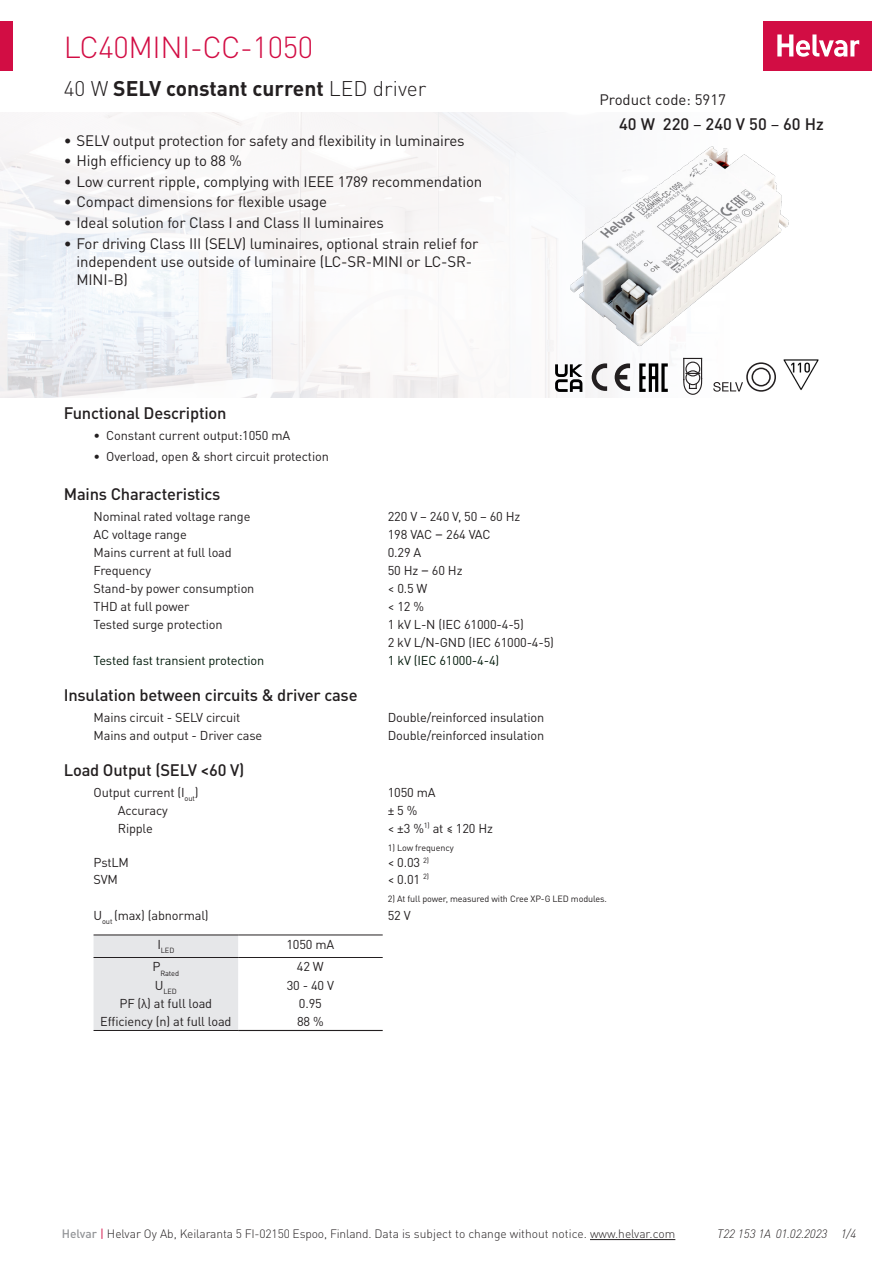
<style>
.page{position:relative;width:893px;height:1263px;background:#fff}
.page>*{position:absolute;margin:0;border:0;box-sizing:border-box;transform-origin:0 0}
.HELVAR_Small_Heading{font:300 30px "DIN Pro";letter-spacing:-.01em;color:#d20d44}
.headlineO{font:700 21px "DIN Pro";color:#231f20}
.Data_subheads{font:500 16.5px "DIN Pro";letter-spacing:-.01em;color:#231f20}
.Tehot{font:500 16.5px "DIN Pro";color:#231f20}
.Tehot-2{font:15px/18px "DIN Pro";letter-spacing:-.01em;color:#231f20}
.Data_bread{font:12.75px "DIN Pro";letter-spacing:-.01em;color:#231f20}
.Data_bread-2{font:12.75px "DIN Pro";letter-spacing:-.01em;color:#00190a}
.t1{font:300 12px "DIN Pro";color:#231f20}
.Documnetn_number{font:italic 300 12px "DIN Pro";letter-spacing:-.005em;color:#231f20}
.Data_bread-3{font:9px "DIN Pro";letter-spacing:-.01em;color:#231f20}
.Data_bread-4{font:7.5px "DIN Pro";letter-spacing:-.01em;color:#231f20}
.s1{font-weight:300}
.s2{font-weight:400}
.s3{font-size:15px}
.s4{font-weight:500;color:#939598}
.s5{font-weight:400;color:#d20d44}
</style>
<div class="page">
<hr style="left:590px;top:1239px;width:85px;height:1px;background:#231f20">
<img style="left:0;top:113px;width:772px;height:285px">
<div style="left:94px;top:935px;width:144px;height:95px;background:#e6e7e9"></div>
<hr style="left:238px;top:1030px;width:145px;height:1px;background:#231f20">
<hr style="left:238px;top:934px;width:145px;height:1px;background:#231f20">
<hr style="left:238px;top:957px;width:145px;height:1px;background:#231f20">
<hr style="left:94px;top:957px;width:144px;height:1px;background:#231f20">
<hr style="left:94px;top:934px;width:144px;height:1px;background:#231f20">
<hr style="left:94px;top:1030px;width:144px;height:1px;background:#231f20">
<img style="left:506px;top:130px;width:283px;height:223px">
<svg style="left:713px;top:382px;width:30px;height:10px"></svg>
<div style="left:751px;top:368px;width:20px;height:18px;border:2px solid #231f20;border-radius:50%"></div>
<div style="left:746px;top:362px;width:30px;height:30px;border:2px solid #231f20;border-radius:50%"></div>
<svg style="left:555px;top:364px;width:27px;height:28px"></svg>
<div style="left:763px;top:21px;width:109px;height:50px;background:#d20d44"></div>
<svg style="left:777px;top:34px;width:82px;height:23px"></svg>
<div style="left:0;top:21px;width:13px;height:50px;background:#d20d44"></div>
<svg style="left:592px;top:363px;width:38px;height:28px"></svg>
<svg style="left:639px;top:363px;width:29px;height:29px"></svg>
<svg style="left:683px;top:358px;width:19px;height:37px"></svg>
<img style="left:783px;top:359px;width:36px;height:31px">
<p class="HELVAR_Small_Heading" style="left:64px;top:24px;width:251px">LC40MINI-CC-1050</p>
<p class="headlineO" style="left:64px;top:71px;width:364px"><span class="s1">40 W</span> SELV constant current <span class="s1">LED driver</span></p>
<p class="Tehot-2" style="left:64px;top:130px;width:402px">• SELV output protection for safety and flexibility in luminaires</p>
<p class="Tehot-2" style="left:64px;top:150px;width:180px">• High efficiency up to 88 %</p>
<p class="Tehot-2" style="left:64px;top:171px;width:420px">• Low current ripple, complying with IEEE 1789 recommendation</p>
<p class="Tehot-2" style="left:64px;top:192px;width:265px">• Compact dimensions for flexible usage</p>
<p class="Tehot-2" style="left:64px;top:212px;width:322px">• Ideal solution for Class I and Class II luminaires</p>
<p class="Tehot-2" style="left:77px;top:233px;width:404px;text-indent:-13px">• For driving Class III (SELV) luminaires, optional strain relief for independent use outside of luminaire (LC-SR-MINI or LC-SR-<br>MINI-B)</p>
<p class="Tehot-2" style="left:599px;top:89px;width:128px">Product code: 5917</p>
<p class="Tehot" style="left:619px;top:110px;width:206px">40 W 220 <span class="s2">–</span> 240 V 50 <span class="s2">–</span> 60 Hz</p>
<p class="Data_subheads" style="left:64px;top:399px;width:164px">Functional Description</p>
<p class="Data_bread" style="left:94px;top:425px;width:198px">• Constant current output:1050 mA</p>
<p class="Data_bread" style="left:94px;top:446px;width:237px">• Overload, open &amp; short circuit protection</p>
<p class="Data_subheads" style="left:64px;top:480px;width:158px">Mains Characteristics</p>
<p class="Data_bread" style="left:94px;top:506px;width:158px">Nominal rated voltage range</p>
<p class="Data_bread" style="left:388px;top:506px;width:134px">220 V – 240 V, 50 – 60 Hz</p>
<p class="Data_bread" style="left:94px;top:524px;width:95px">AC voltage range</p>
<p class="Data_bread" style="left:388px;top:524px;width:104px">198 VAC <span class="s3">–</span> 264 VAC</p>
<p class="Data_bread" style="left:94px;top:542px;width:140px">Mains current at full load</p>
<p class="Data_bread" style="left:388px;top:542px;width:35px">0.29 A</p>
<p class="Data_bread" style="left:94px;top:560px;width:59px">Frequency</p>
<p class="Data_bread" style="left:388px;top:560px;width:76px">50 Hz <span class="s3">–</span> 60 Hz</p>
<p class="Data_bread" style="left:94px;top:578px;width:162px">Stand-by power consumption</p>
<p class="Data_bread" style="left:388px;top:578px;width:41px">&lt; 0.5 W</p>
<p class="Data_bread" style="left:94px;top:596px;width:97px">THD at full power</p>
<p class="Data_bread" style="left:388px;top:596px;width:38px">&lt; 12 %</p>
<p class="Data_bread" style="left:94px;top:614px;width:131px">Tested surge protection</p>
<p class="Data_bread" style="left:388px;top:614px;width:138px">1 kV L-N (IEC 61000-4-5)</p>
<p class="Data_bread" style="left:388px;top:632px;width:168px">2 kV L/N-GND (IEC 61000-4-5)</p>
<p class="Data_bread-2" style="left:94px;top:650px;width:172px">Tested fast transient protection</p>
<p class="Data_bread-2" style="left:388px;top:650px;width:113px">1 kV (IEC 61000-4-4)</p>
<p class="Data_subheads" style="left:64px;top:681px;width:295px">Insulation between circuits &amp; driver case</p>
<p class="Data_bread" style="left:94px;top:707px;width:148px">Mains circuit - SELV circuit</p>
<p class="Data_bread" style="left:388px;top:707px;width:158px">Double/reinforced insulation</p>
<p class="Data_bread" style="left:94px;top:725px;width:170px">Mains and output - Driver case</p>
<p class="Data_bread" style="left:388px;top:725px;width:158px">Double/reinforced insulation</p>
<p class="Data_subheads" style="left:64px;top:756px;width:182px">Load Output (SELV &lt;60 V)</p>
<p class="Data_bread" style="left:94px;top:782px;width:107px">Output current (I<sub>out</sub>)</p>
<p class="Data_bread" style="left:388px;top:782px;width:49px">1050 mA</p>
<p class="Data_bread" style="left:118px;top:800px;width:52px">Accuracy</p>
<p class="Data_bread" style="left:388px;top:800px;width:31px">± 5 %</p>
<p class="Data_bread" style="left:118px;top:818px;width:37px">Ripple</p>
<p class="Data_bread" style="left:388px;top:818px;width:107px">&lt; ±3 %<sup>1)</sup> at ≤ 120 Hz</p>
<p class="Data_bread-3" style="left:388px;top:840px;width:67px">1) Low frequency</p>
<p class="Data_bread" style="left:94px;top:852px;width:37px">PstLM</p>
<p class="Data_bread" style="left:388px;top:852px;width:43px">&lt; 0.03 <sup>2)</sup></p>
<p class="Data_bread" style="left:94px;top:869px;width:26px">SVM</p>
<p class="Data_bread" style="left:388px;top:869px;width:43px">&lt; 0.01 <sup>2)</sup></p>
<p class="Data_bread-3" style="left:388px;top:891px;width:221px">2) At full power, measured with Cree XP-G LED modules.</p>
<p class="Data_bread" style="left:94px;top:905px;width:117px">U<sub>out</sub> (max) (abnormal)</p>
<p class="Data_bread" style="left:388px;top:905px;width:24px">52 V</p>
<p class="Data_bread-4" style="left:157px;top:944px;width:18px"><sup>I</sup>LED</p>
<p class="Data_bread" style="left:286px;top:934px;width:49px">1050 mA</p>
<p class="Data_bread-4" style="left:152px;top:967px;width:28px"><sup>P</sup>Rated</p>
<p class="Data_bread" style="left:297px;top:957px;width:28px">42 W</p>
<p class="Data_bread-4" style="left:155px;top:985px;width:24px"><sup>U</sup>LED</p>
<p class="Data_bread" style="left:287px;top:975px;width:49px">30 - 40 V</p>
<p class="Data_bread" style="left:119px;top:993px;width:94px">PF (λ) at full load</p>
<p class="Data_bread" style="left:299px;top:993px;width:24px">0.95</p>
<p class="Data_bread" style="left:100px;top:1011px;width:133px">Efficiency (η) at full load</p>
<p class="Data_bread" style="left:297px;top:1011px;width:28px">88 %</p>
<p class="t1" style="left:62px;top:1224px;width:615px"><span class="s4">Helvar</span> <span class="s5">|</span> Helvar Oy Ab, Keilaranta 5 FI-02150 Espoo, Finland. Data is subject to change without notice. www.helvar.com</p>
<p class="Documnetn_number" style="left:717px;top:1224px;width:141px">T22 153 1A 01.02.2023 1/4</p>
</div>
